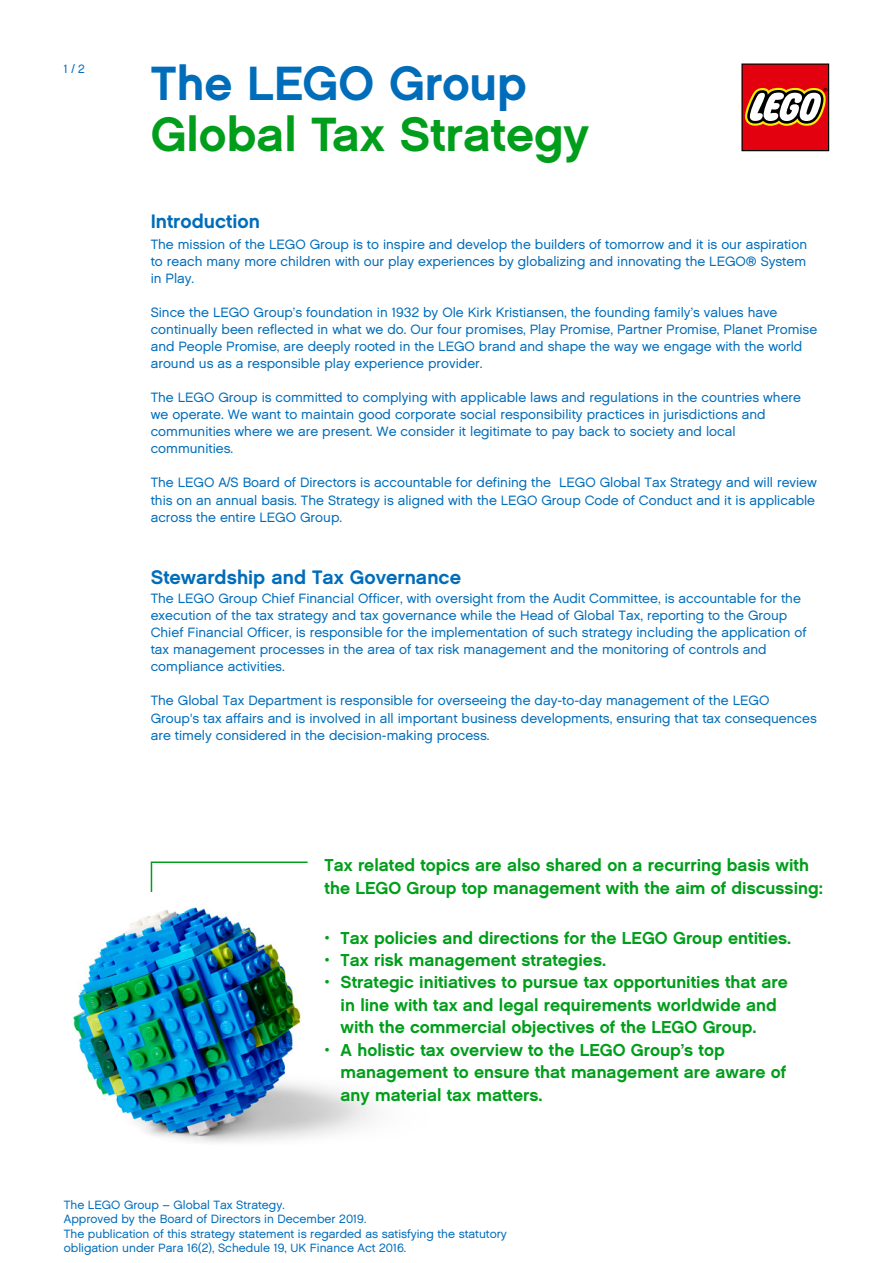
<style>
.page{position:relative;width:893px;height:1263px;background:#fff}
.page>*{position:absolute;margin:0;border:0;box-sizing:border-box;transform-origin:0 0}
.t1{font:700 48px "LEGO Chalet 60";color:#009e1a}
.t2{font:700 48px "LEGO Chalet 60";color:#006dbb}
.t3{font:700 19.5px "LEGO Chalet 60";color:#006dbb}
.t4{font:700 17.25px/22.5px "LEGO Chalet 60";color:#009e1a}
.t5{font:13.5px/17.1px "LEGO Chalet 60";color:#006dbb}
.t6{font:12px/14.4px "LEGO Chalet 60";color:#006dbb}
</style>
<div class="page">
<img style="left:73px;top:907px;width:300px;height:236px">
<svg style="left:150px;top:861px;width:158px;height:31px"></svg>
<svg style="left:741px;top:64px;width:88px;height:87px"></svg>
<p class="t6" style="left:64px;top:61px;width:23px">1 / 2</p>
<h1 class="t2" style="left:151px;top:53px;width:378px">The LEGO Group</h1>
<h1 class="t1" style="left:151px;top:104px;width:440px">Global Tax Strategy</h1>
<h2 class="t3" style="left:151px;top:209px;width:111px">Introduction</h2>
<p class="t5" style="left:151px;top:235px;width:658px;text-align:justify">The mission of the LEGO Group is to inspire and develop the builders of tomorrow and it is our aspiration to reach many more children with our play experiences by globalizing and innovating the LEGO® System in Play.</p>
<p class="t5" style="left:151px;top:303px;width:668px">Since the LEGO Group’s foundation in 1932 by Ole Kirk Kristiansen, the founding family’s values have continually been reflected in what we do. Our four promises, Play Promise, Partner Promise, Planet Promise and People Promise, are deeply rooted in the LEGO brand and shape the way we engage with the world around us as a responsible play experience provider.</p>
<p class="t5" style="left:151px;top:389px;width:652px">The LEGO Group is committed to complying with applicable laws and regulations in the countries where we operate. We want to maintain good corporate social responsibility practices in jurisdictions and communities where we are present. We consider it legitimate to pay back to society and local communities.</p>
<p class="t5" style="left:151px;top:473px;width:668px;line-height:17.7px">The LEGO A/S Board of Directors is accountable for defining the LEGO Global Tax Strategy and will review this on an annual basis. The Strategy is aligned with the LEGO Group Code of Conduct and it is applicable across the entire LEGO Group.</p>
<h2 class="t3" style="left:151px;top:565px;width:312px">Stewardship and Tax Governance</h2>
<p class="t5" style="left:151px;top:590px;width:657px">The LEGO Group Chief Financial Officer, with oversight from the Audit Committee, is accountable for the execution of the tax strategy and tax governance while the Head of Global Tax, reporting to the Group Chief Financial Officer, is responsible for the implementation of such strategy including the application of tax management processes in the area of tax risk management and the monitoring of controls and compliance activities.</p>
<p class="t5" style="left:151px;top:692px;width:668px">The Global Tax Department is responsible for overseeing the day-to-day management of the LEGO<br>Group's tax affairs and is involved in all important business developments, ensuring that tax consequences are timely considered in the decision-making process.</p>
<p class="t4" style="left:325px;top:854px;width:500px">Tax related topics are also shared on a recurring basis with the LEGO Group top management with the aim of discussing:</p>
<p class="t4" style="left:325px;top:926px;width:468px">• Tax policies and directions for the LEGO Group entities.</p>
<p class="t4" style="left:325px;top:948px;width:283px">• Tax risk management strategies.</p>
<p class="t4" style="left:341px;top:971px;width:449px;text-indent:-16px">• Strategic initiatives to pursue tax opportunities that are in line with tax and legal requirements worldwide and with the commercial objectives of the LEGO Group.</p>
<p class="t4" style="left:341px;top:1038px;width:447px;text-indent:-16px">• A holistic tax overview to the LEGO Group’s top management to ensure that management are aware of any material tax matters.</p>
<p class="t6" style="left:64px;top:1197px;width:445px">The LEGO Group – Global Tax Strategy.<br>Approved by the Board of Directors in December 2019.<br>The publication of this strategy statement is regarded as satisfying the statutory obligation under Para 16(2), Schedule 19, UK Finance Act 2016.</p>
</div>
